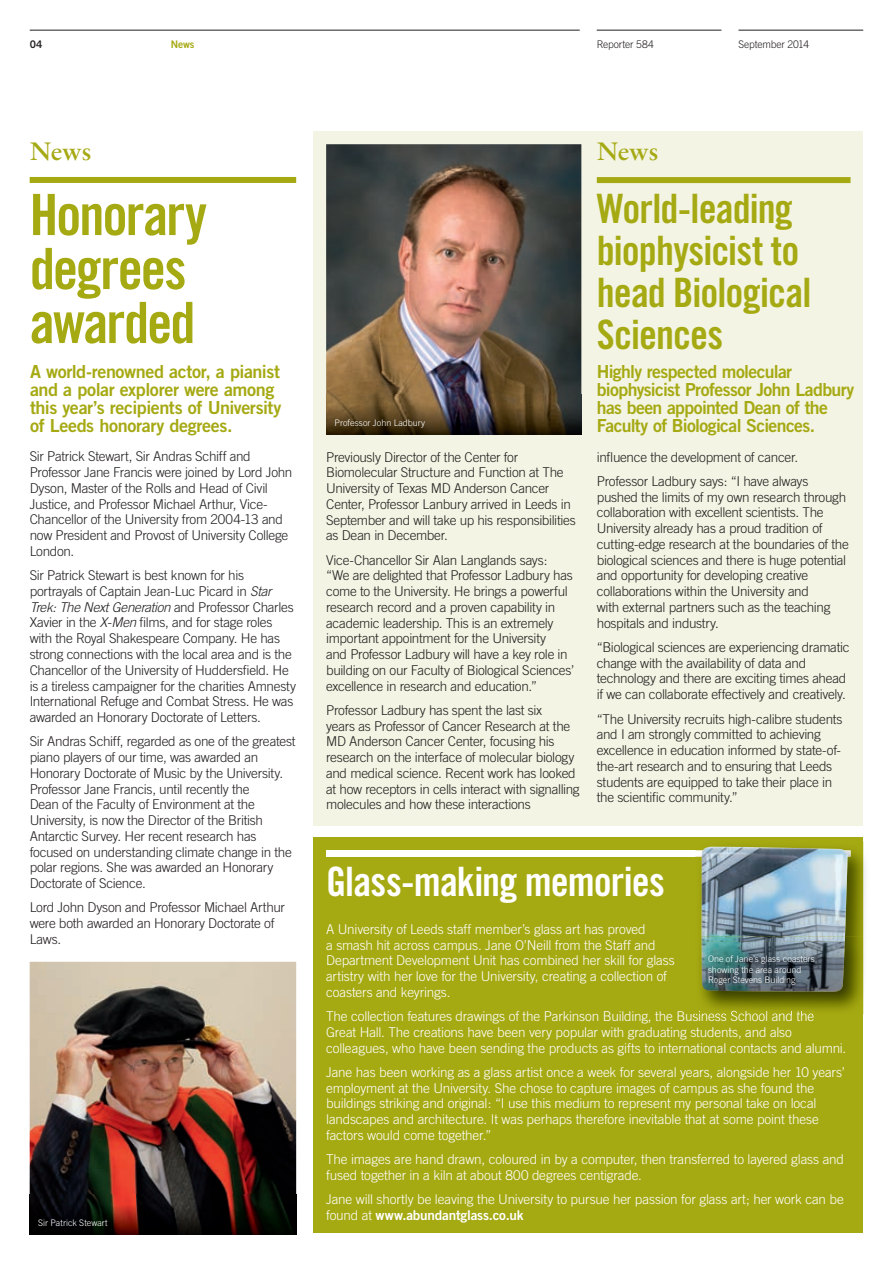
<style>
.page{position:relative;width:893px;height:1263px;background:#fff}
.page>*{position:absolute;margin:0;border:0;box-sizing:border-box;transform-origin:0 0}
.t1{font:57px/54px "Trade Gothic Bold Cond Twenty";letter-spacing:-.035em;color:#a5a912}
.t2{font:40.5px/42px "Trade Gothic Bold Cond Twenty";letter-spacing:-.025em;color:#a5a912}
.t3{font:40.5px "Trade Gothic Bold Cond Twenty";letter-spacing:-.025em;color:#fff}
.t4{font:27px "Sabon Semi Bold PL";letter-spacing:-.02em;color:#a5a912}
.t5{font:18px/18px "Trade Gothic Bold Two";letter-spacing:-.03em;color:#a5a912}
.t6{font:300 13.5px/15.8px "Trade Gothic";letter-spacing:-.02em;color:#231f20}
.t7{font:300 13.5px/15.8px "Trade Gothic";letter-spacing:-.015em;color:#fff}
.t8{font:13.5px "Trade Gothic Bold Two";letter-spacing:-.015em;color:#fff}
.t9{font:300 10.5px "Trade Gothic";letter-spacing:-.015em;color:#231f20}
.t10{font:10.5px "Trade Gothic Bold Two";color:#a5a912}
.t11{font:10.5px "Trade Gothic Bold Two";color:#231f20}
.t12{font:300 9px/10.5px "Trade Gothic";color:#fff}
.s1{font-style:italic}
.s2{font-family:"Trade Gothic";font-weight:300}
</style>
<div class="page">
<div style="left:313px;top:838px;width:550px;height:395px;background:#a5a912"></div>
<div style="left:313px;top:131px;width:550px;height:695px;background:#f3f4e3"></div>
<hr style="left:30px;top:30px;width:550px;height:1px;background:#231f20">
<hr style="left:597px;top:30px;width:124px;height:1px;background:#231f20">
<hr style="left:738px;top:30px;width:125px;height:1px;background:#231f20">
<div style="left:30px;top:177px;width:266px;height:6px;background:#a5a912"></div>
<div style="left:597px;top:177px;width:253px;height:6px;background:#a5a912"></div>
<div style="left:326px;top:850px;width:524px;height:6px;background:#fff"></div>
<img style="left:326px;top:144px;width:255px;height:251px">
<img style="left:863px;top:841px;width:3px;height:95px">
<img style="left:696px;top:846px;width:167px;height:90px">
<img style="left:696px;top:850px;width:154px;height:6px">
<img style="left:701px;top:847px;width:147px;height:89px">
<img style="left:30px;top:962px;width:266px;height:232px">
<img style="left:326px;top:395px;width:255px;height:39px">
<img style="left:30px;top:1194px;width:266px;height:40px">
<img style="left:696px;top:936px;width:168px;height:78px">
<img style="left:701px;top:936px;width:144px;height:56px">
<img style="left:701px;top:942px;width:142px;height:50px">
<p class="t11" style="left:30px;top:37px;width:14px">04</p>
<p class="t10" style="left:171px;top:37px;width:25px">News</p>
<p class="t9" style="left:597px;top:38px;width:59px">Reporter 584</p>
<p class="t9" style="left:738px;top:38px;width:72px">September 2014</p>
<h3 class="t4" style="left:30px;top:135px;width:63px">News</h3>
<h1 class="t1" style="left:30px;top:187px;width:179px">Honorary degrees awarded</h1>
<h3 class="t4" style="left:597px;top:135px;width:63px">News</h3>
<h2 class="t2" style="left:597px;top:187px;width:216px">World-leading biophysicist to head Biological<br>Sciences</h2>
<h3 class="t5" style="left:30px;top:362px;width:253px">A world-renowned actor, a pianist and a polar explorer were among this year’s recipients of University of Leeds honorary degrees.</h3>
<h3 class="t5" style="left:597px;top:362px;width:259px">Highly respected molecular biophysicist Professor John Ladbury has been appointed Dean of the<br>Faculty of Biological Sciences.</h3>
<p class="t6" style="left:30px;top:448px;width:264px">Sir Patrick Stewart, Sir Andras Schiff and Professor Jane Francis were joined by Lord John Dyson, Master of the Rolls and Head of Civil Justice, and Professor Michael Arthur, Vice-Chancellor of the University from 2004-13 and now President and Provost of University College London.</p>
<p class="t6" style="left:30px;top:567px;width:268px">Sir Patrick Stewart is best known for his portrayals of Captain Jean-Luc Picard in <span class="s1">Star Trek: The Next Generation</span> and Professor Charles Xavier in the <span class="s1">X-Men</span> films, and for stage roles with the Royal Shakespeare Company. He has strong connections with the local area and is the Chancellor of the University of Huddersfield. He is a tireless campaigner for the charities Amnesty International Refuge and Combat Stress. He was awarded an Honorary Doctorate of Letters.</p>
<p class="t6" style="left:30px;top:733px;width:268px">Sir Andras Schiff, regarded as one of the greatest piano players of our time, was awarded an Honorary Doctorate of Music by the University.<br>Professor Jane Francis, until recently the<br>Dean of the Faculty of Environment at the University, is now the Director of the British Antarctic Survey. Her recent research has focused on understanding climate change in the polar regions. She was awarded an Honorary Doctorate of Science.</p>
<p class="t6" style="left:30px;top:899px;width:257px">Lord John Dyson and Professor Michael Arthur were both awarded an Honorary Doctorate of<br>Laws.</p>
<p class="t12" style="left:335px;top:417px;width:92px">Professor John Ladbury</p>
<p class="t6" style="left:326px;top:449px;width:251px">Previously Director of the Center for Biomolecular Structure and Function at The University of Texas MD Anderson Cancer Center, Professor Lanbury arrived in Leeds in September and will take up his responsibilities as Dean in December.</p>
<p class="t6" style="left:326px;top:552px;width:249px">Vice-Chancellor Sir Alan Langlands says: “We are delighted that Professor Ladbury has come to the University. He brings a powerful research record and a proven capability in academic leadership. This is an extremely important appointment for the University<br>and Professor Ladbury will have a key role in building on our Faculty of Biological Sciences’ excellence in research and education.”</p>
<p class="t6" style="left:326px;top:702px;width:255px">Professor Ladbury has spent the last six<br>years as Professor of Cancer Research at the MD Anderson Cancer Center, focusing his research on the interface of molecular biology and medical science. Recent work has looked at how receptors in cells interact with signalling molecules and how these interactions</p>
<p class="t6" style="left:597px;top:444px;width:213px;line-height:24.3px">influence the development of cancer.<br>Professor Ladbury says: “I have always</p>
<p class="t6" style="left:597px;top:489px;width:254px">pushed the limits of my own research through collaboration with excellent scientists. The University already has a proud tradition of cutting-edge research at the boundaries of the biological sciences and there is huge potential and opportunity for developing creative collaborations within the University and<br>with external partners such as the teaching hospitals and industry.</p>
<p class="t6" style="left:597px;top:639px;width:254px">“Biological sciences are experiencing dramatic change with the availability of data and technology and there are exciting times ahead if we can collaborate effectively and creatively.</p>
<p class="t6" style="left:597px;top:711px;width:247px">“The University recruits high-calibre students and I am strongly committed to achieving excellence in education informed by state-of&shy;the-art research and to ensuring that Leeds students are equipped to take their place in the scientific community.”</p>
<h2 class="t3" style="left:326px;top:857px;width:340px">Glass-making memories</h2>
<p class="t7" style="left:326px;top:921px;width:350px">A University of Leeds staff member’s glass art has proved<br>a smash hit across campus. Jane O’Neill from the Staff and Department Development Unit has combined her skill for glass artistry with her love for the University, creating a collection of coasters and keyrings.</p>
<p class="t7" style="left:326px;top:1008px;width:522px">The collection features drawings of the Parkinson Building, the Business School and the<br>Great Hall. The creations have been very popular with graduating students, and also colleagues, who have been sending the products as gifts to international contacts and alumni.</p>
<p class="t7" style="left:326px;top:1064px;width:520px">Jane has been working as a glass artist once a week for several years, alongside her 10 years’ employment at the University. She chose to capture images of campus as she found the buildings striking and original: “I use this medium to represent my personal take on local landscapes and architecture. It was perhaps therefore inevitable that at some point these factors would come together.”</p>
<p class="t7" style="left:326px;top:1151px;width:519px">The images are hand drawn, coloured in by a computer, then transferred to layered glass and fused together in a kiln at about 800 degrees centigrade.</p>
<p class="t7" style="left:326px;top:1191px;width:519px">Jane will shortly be leaving the University to pursue her passion for glass art; her work can be</p>
<p class="t8" style="left:326px;top:1207px;width:199px"><span class="s2">found at</span> www.abundantglass.co.uk</p>
<p class="t12" style="left:708px;top:954px;width:108px">One of Jane’s glass coasters showing the area around<br>Roger Stevens Building</p>
<p class="t12" style="left:38px;top:1217px;width:71px">Sir Patrick Stewart</p>
</div>
